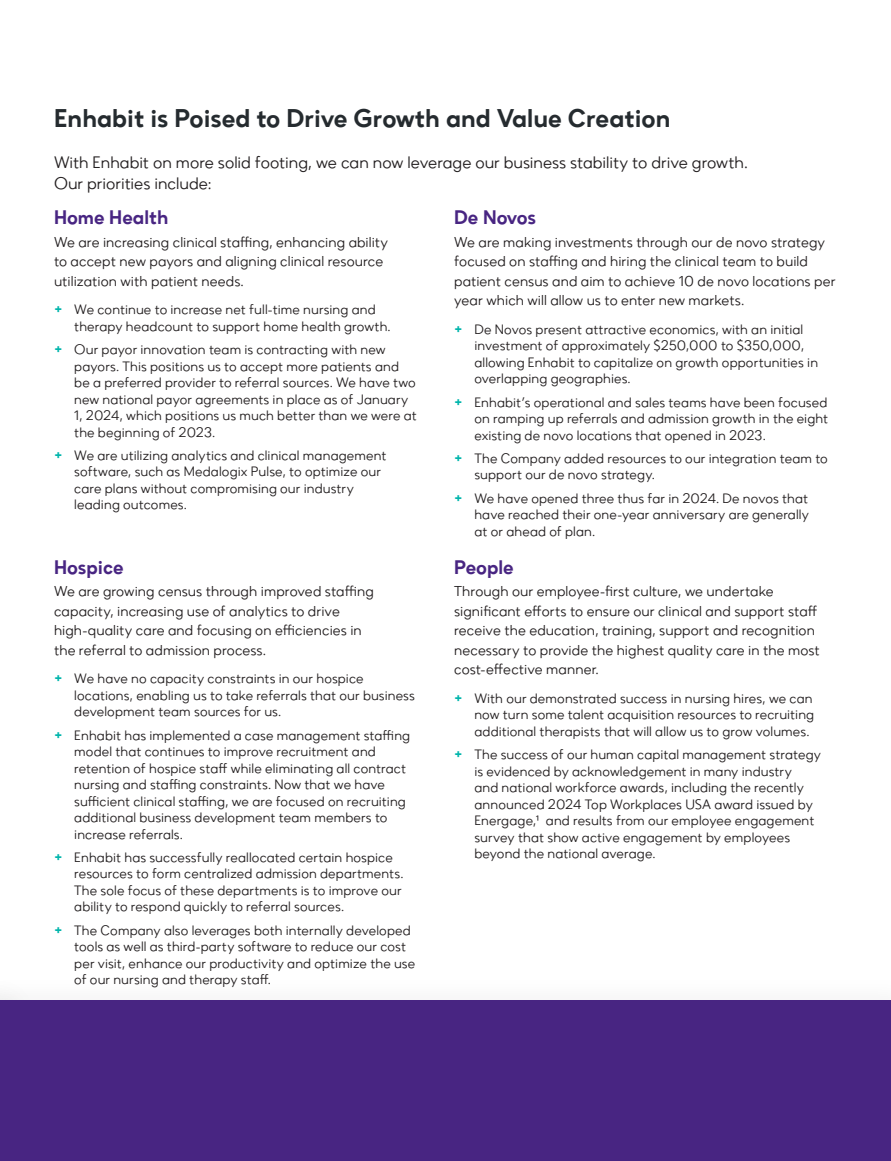
<style>
.page{position:relative;width:891px;height:1161px;background:#fff}
.page>*{position:absolute;margin:0;border:0;box-sizing:border-box;transform-origin:0 0}
.t1{font:25.5px "Zirkel Regular 5";color:#252b2f}
.t2{font:19.5px "Zirkel Regular 5";color:#482582}
.Larger_Body{font:16.5px/21px "Zirkel";letter-spacing:-.005em;color:#231f20}
.Body_Text{font:14.25px/19.5px "Zirkel";letter-spacing:.005em;color:#231f20}
.t3{font:13.5px/16.5px "Zirkel";letter-spacing:.01em;color:#231f20}
.s1{font-family:"Zirkel Regular 5";color:#00b5ac}
</style>
<div class="page">
<div style="left:0;top:1001px;width:891px;height:160px;background:#482582"></div>
<h2 class="t1" style="left:54px;top:103px;width:618px">Enhabit is Poised to Drive Growth and Value Creation</h2>
<p class="Larger_Body" style="left:54px;top:152px;width:695px">With Enhabit on more solid footing, we can now leverage our business stability to drive growth.<br>Our priorities include:</p>
<h3 class="t2" style="left:54px;top:205px;width:116px">Home Health</h3>
<p class="Body_Text" style="left:54px;top:232px;width:336px">We are increasing clinical staffing, enhancing ability to accept new payors and aligning clinical resource utilization with patient needs.</p>
<p class="t3" style="left:74px;top:301px;width:318px;text-indent:-20px"><span class="s1">+</span> We continue to increase net full-time nursing and therapy headcount to support home health growth.</p>
<p class="t3" style="left:74px;top:341px;width:344px;text-indent:-20px"><span class="s1">+</span> Our payor innovation team is contracting with new payors. This positions us to accept more patients and be a preferred provider to referral sources. We have two new national payor agreements in place as of January 1, 2024, which positions us much better than we were at the beginning of 2023.</p>
<p class="t3" style="left:74px;top:447px;width:314px;text-indent:-20px"><span class="s1">+</span> We are utilizing analytics and clinical management software, such as Medalogix Pulse, to optimize our care plans without compromising our industry leading outcomes.</p>
<h3 class="t2" style="left:54px;top:555px;width:71px">Hospice</h3>
<p class="Body_Text" style="left:54px;top:582px;width:321px">We are growing census through improved staffing capacity, increasing use of analytics to drive high-quality care and focusing on efficiencies in the referral to admission process.</p>
<p class="t3" style="left:74px;top:670px;width:342px;text-indent:-20px"><span class="s1">+</span> We have no capacity constraints in our hospice locations, enabling us to take referrals that our business development team sources for us.</p>
<p class="t3" style="left:74px;top:727px;width:337px;text-indent:-20px"><span class="s1">+</span> Enhabit has implemented a case management staffing model that continues to improve recruitment and retention of hospice staff while eliminating all contract nursing and staffing constraints. Now that we have sufficient clinical staffing, we are focused on recruiting additional business development team members to increase referrals.</p>
<p class="t3" style="left:74px;top:849px;width:331px;text-indent:-20px"><span class="s1">+</span> Enhabit has successfully reallocated certain hospice resources to form centralized admission departments.<br>The sole focus of these departments is to improve our ability to respond quickly to referral sources.</p>
<p class="t3" style="left:74px;top:922px;width:343px;text-indent:-20px"><span class="s1">+</span> The Company also leverages both internally developed tools as well as third-party software to reduce our cost per visit, enhance our productivity and optimize the use of our nursing and therapy staff.</p>
<h3 class="t2" style="left:454px;top:205px;width:84px">De Novos</h3>
<p class="Body_Text" style="left:454px;top:232px;width:383px">We are making investments through our de novo strategy focused on staffing and hiring the clinical team to build patient census and aim to achieve 10 de novo locations per year which will allow us to enter new markets.</p>
<p class="t3" style="left:474px;top:321px;width:345px;text-indent:-20px"><span class="s1">+</span> De Novos present attractive economics, with an initial investment of approximately $250,000 to $350,000, allowing Enhabit to capitalize on growth opportunities in overlapping geographies.</p>
<p class="t3" style="left:474px;top:394px;width:355px;text-align:justify;text-indent:-20px"><span class="s1">+</span> Enhabit’s operational and sales teams have been focused on ramping up referrals and admission growth in the eight existing de novo locations that opened in 2023.</p>
<p class="t3" style="left:474px;top:450px;width:355px;text-indent:-20px"><span class="s1">+</span> The Company added resources to our integration team to support our de novo strategy.</p>
<p class="t3" style="left:474px;top:490px;width:336px;text-align:justify;text-indent:-20px"><span class="s1">+</span> We have opened three thus far in 2024. De novos that have reached their one-year anniversary are generally at or ahead of plan.</p>
<h3 class="t2" style="left:454px;top:555px;width:61px">People</h3>
<p class="Body_Text" style="left:454px;top:582px;width:367px">Through our employee-first culture, we undertake significant efforts to ensure our clinical and support staff receive the education, training, support and recognition necessary to provide the highest quality care in the most cost-effective manner.</p>
<p class="t3" style="left:474px;top:690px;width:341px;text-indent:-20px"><span class="s1">+</span> With our demonstrated success in nursing hires, we can now turn some talent acquisition resources to recruiting additional therapists that will allow us to grow volumes.</p>
<p class="t3" style="left:474px;top:746px;width:348px;text-indent:-20px"><span class="s1">+</span> The success of our human capital management strategy is evidenced by acknowledgement in many industry<br>and national workforce awards, including the recently announced 2024 Top Workplaces USA award issued by Energage,¹ and results from our employee engagement survey that show active engagement by employees beyond the national average.</p>
</div>
